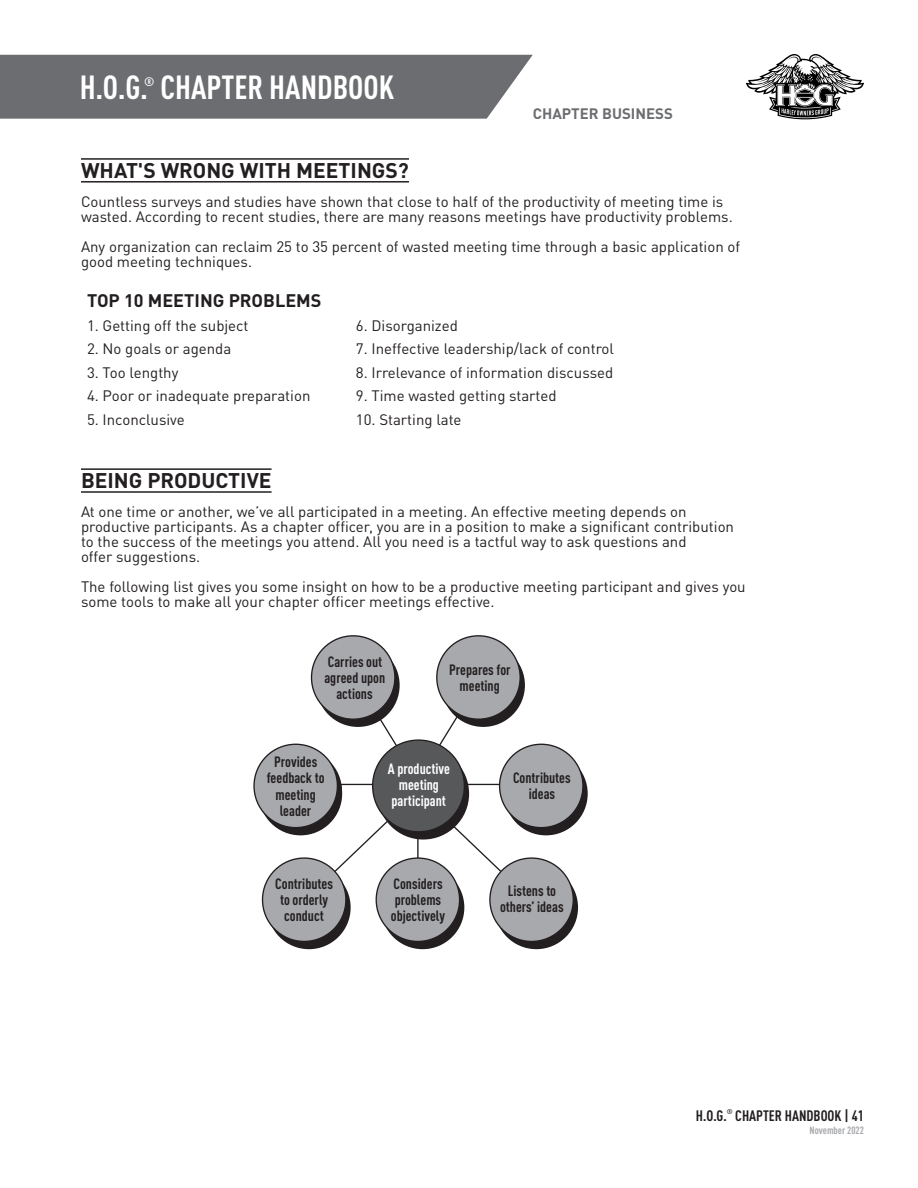
<style>
.page{position:relative;width:918px;height:1188px;background:#fff}
.page>*{position:absolute;margin:0;border:0;box-sizing:border-box;transform-origin:0 0}
.t1{font:700 condensed 33px "DIN Pro";color:#fff}
.ruled_heads{font:700 21px "DIN Pro";color:#231f20}
.t2{font:700 18px "DIN Pro";color:#231f20}
.body_copy{font:15px/15px "DIN Pro";color:#231f20}
.t3{font:700 condensed 15px "DIN Pro";color:#231f20}
.t4{font:700 15px "DIN Pro";color:#6c6d70}
.t5{font:700 condensed 14.7px/16px "DIN Pro";color:#231f20;text-align:center}
.t6{font:700 condensed 14.7px/16px "DIN Pro";color:#fff;text-align:center}
.t7{font:700 condensed 12.3px "DIN Pro";color:#fff}
.t8{font:700 condensed 10.5px "DIN Pro";color:#a8a9ad}
.t9{font:700 condensed 7.05px "DIN Pro";color:#231f20}
</style>
<div class="page">
<svg style="left:746px;top:54px;width:118px;height:65px"></svg>
<div style="left:0;top:55px;width:533px;height:64px;background:#6c6d70"></div>
<hr style="left:81px;top:158px;width:328px;height:2px;background:#231f20">
<hr style="left:81px;top:181px;width:328px;height:2px;background:#231f20">
<hr style="left:81px;top:468px;width:191px;height:2px;background:#231f20">
<hr style="left:81px;top:491px;width:191px;height:2px;background:#231f20">
<hr style="left:417px;top:801px;width:2px;height:99px;background:#231f20">
<svg style="left:441px;top:814px;width:75px;height:72px"></svg>
<svg style="left:320px;top:814px;width:75px;height:71px"></svg>
<svg style="left:365px;top:695px;width:104px;height:87px"></svg>
<hr style="left:323px;top:784px;width:190px;height:1px;background:#231f20">
<div style="left:259px;top:752px;width:83px;height:83px;background:#231f20;border-radius:50%"></div>
<div style="left:377px;top:748px;width:92px;height:92px;background:#231f20;border-radius:50%"></div>
<div style="left:504px;top:752px;width:84px;height:83px;background:#231f20;border-radius:50%"></div>
<div style="left:442px;top:644px;width:83px;height:83px;background:#231f20;border-radius:50%"></div>
<div style="left:316px;top:644px;width:84px;height:83px;background:#231f20;border-radius:50%"></div>
<div style="left:267px;top:866px;width:84px;height:83px;background:#231f20;border-radius:50%"></div>
<div style="left:381px;top:866px;width:83px;height:83px;background:#231f20;border-radius:50%"></div>
<div style="left:495px;top:866px;width:83px;height:83px;background:#231f20;border-radius:50%"></div>
<div style="left:254px;top:744px;width:83px;height:84px;background:#a8a9ad;border-radius:50%"></div>
<div style="left:373px;top:740px;width:91px;height:92px;background:#57585a;border-radius:50%"></div>
<div style="left:500px;top:744px;width:83px;height:84px;background:#a8a9ad;border-radius:50%"></div>
<div style="left:437px;top:636px;width:83px;height:83px;background:#a8a9ad;border-radius:50%"></div>
<div style="left:312px;top:636px;width:83px;height:83px;background:#a8a9ad;border-radius:50%"></div>
<div style="left:263px;top:858px;width:83px;height:83px;background:#a8a9ad;border-radius:50%"></div>
<div style="left:376px;top:858px;width:84px;height:83px;background:#a8a9ad;border-radius:50%"></div>
<div style="left:490px;top:858px;width:83px;height:83px;background:#a8a9ad;border-radius:50%"></div>
<h1 class="t1" style="left:80px;top:63px;width:316px">H.O.G. CHAPTER HANDBOOK</h1>
<p class="t7" style="left:144px;top:73px;width:12px">®</p>
<p class="t4" style="left:533px;top:102px;width:142px">CHAPTER BUSINESS</p>
<p class="ruled_heads" style="left:81px;top:154px;width:329px">WHAT'S WRONG WITH MEETINGS?</p>
<p class="body_copy" style="left:81px;top:193px;width:653px">Countless surveys and studies have shown that close to half of the productivity of meeting time is wasted. According to recent studies, there are many reasons meetings have productivity problems.</p>
<p class="body_copy" style="left:81px;top:238px;width:661px">Any organization can reclaim 25 to 35 percent of wasted meeting time through a basic application of good meeting techniques.</p>
<p class="t2" style="left:87px;top:287px;width:236px">TOP 10 MEETING PROBLEMS</p>
<p class="body_copy" style="left:87px;top:317px;width:163px">1. Getting off the subject</p>
<p class="body_copy" style="left:356px;top:317px;width:103px">6. Disorganized</p>
<p class="body_copy" style="left:87px;top:340px;width:146px">2. No goals or agenda</p>
<p class="body_copy" style="left:356px;top:340px;width:260px">7. Ineffective leadership/lack of control</p>
<p class="body_copy" style="left:87px;top:364px;width:93px">3. Too lengthy</p>
<p class="body_copy" style="left:356px;top:364px;width:259px">8. Irrelevance of information discussed</p>
<p class="body_copy" style="left:87px;top:387px;width:225px">4. Poor or inadequate preparation</p>
<p class="body_copy" style="left:356px;top:387px;width:202px">9. Time wasted getting started</p>
<p class="body_copy" style="left:87px;top:411px;width:99px">5. Inconclusive</p>
<p class="body_copy" style="left:356px;top:411px;width:107px">10. Starting late</p>
<p class="ruled_heads" style="left:81px;top:464px;width:192px">BEING PRODUCTIVE</p>
<p class="body_copy" style="left:81px;top:503px;width:655px">At one time or another, we’ve all participated in a meeting. An effective meeting depends on productive participants. As a chapter officer, you are in a position to make a significant contribution to the success of the meetings you attend. All you need is a tactful way to ask questions and<br>offer suggestions.</p>
<p class="body_copy" style="left:81px;top:578px;width:666px">The following list gives you some insight on how to be a productive meeting participant and gives you some tools to make all your chapter officer meetings effective.</p>
<p class="t5" style="left:324px;top:652px;width:62px">Carries out agreed upon actions</p>
<p class="t5" style="left:449px;top:661px;width:63px">Prepares for meeting</p>
<p class="t5" style="left:267px;top:753px;width:59px">Provides feedback to meeting leader</p>
<p class="t6" style="left:388px;top:760px;width:64px">A productive meeting participant</p>
<p class="t5" style="left:513px;top:769px;width:59px">Contributes ideas</p>
<p class="t5" style="left:275px;top:875px;width:59px">Contributes to orderly conduct</p>
<p class="t5" style="left:391px;top:875px;width:56px;text-align:left">Considers problems objectively</p>
<p class="t5" style="left:500px;top:882px;width:65px">Listens to others’ ideas</p>
<p class="t3" style="left:696px;top:1105px;width:32px">H.O.G.</p>
<p class="t9" style="left:727px;top:1107px;width:7px">®</p>
<p class="t3" style="left:735px;top:1105px;width:130px">CHAPTER HANDBOOK | 41</p>
<p class="t8" style="left:810px;top:1123px;width:56px">November 2022</p>
</div>
